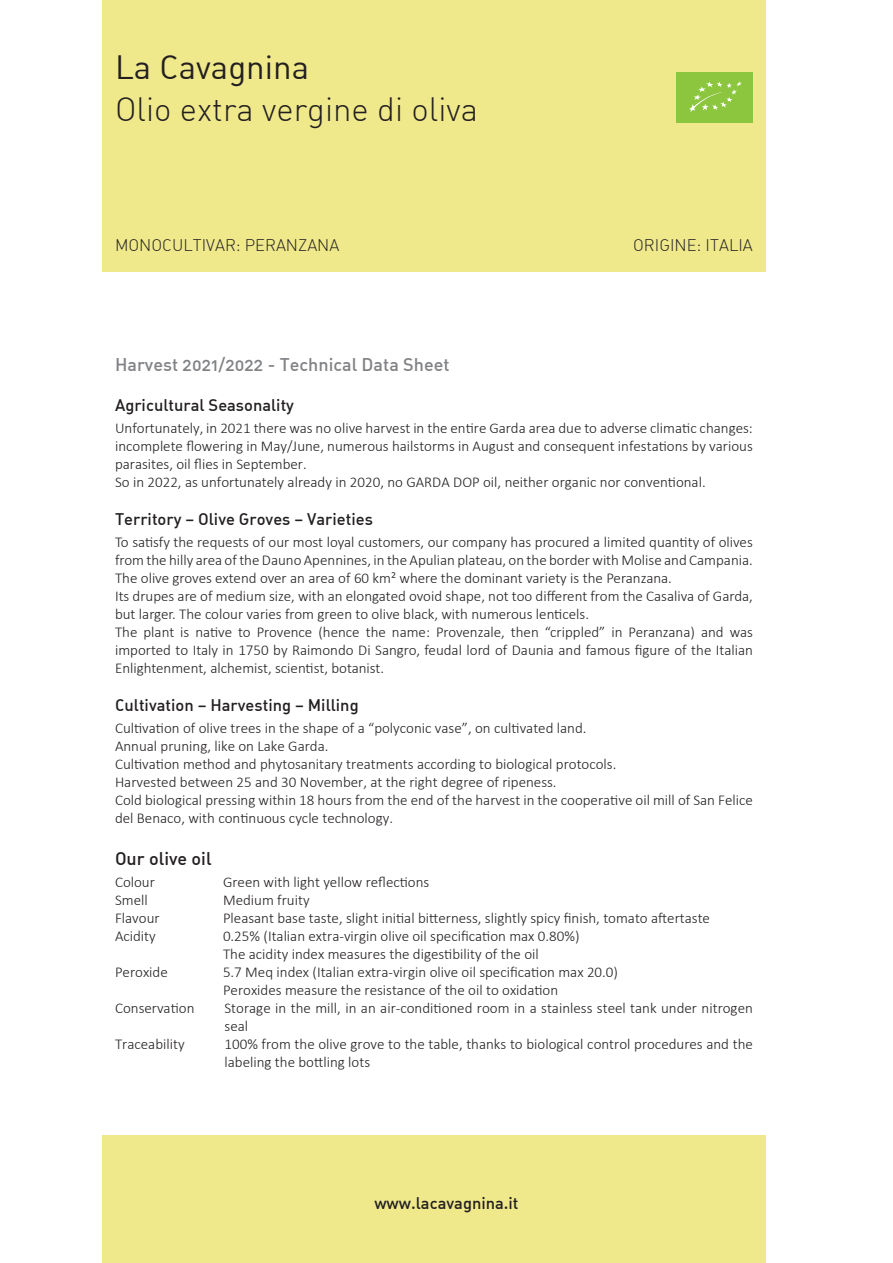
<style>
.page{position:relative;width:893px;height:1263px;background:#fff}
.page>*{position:absolute;margin:0;border:0;box-sizing:border-box;transform-origin:0 0}
.t1{font:300 33px "DIN Alternate";color:#231f20}
.t2{font:33px "DIN Alternate";color:#231f20}
.t3{font:500 18px "DIN Alternate";color:#808285}
.t4{font:500 18px "DIN Alternate";color:#231f20}
.t5{font:500 16.5px "DIN Alternate";color:#231f20}
.t6{font:300 16.5px "DIN Alternate";color:#231f20}
.t7{font:300 15px/18px "Calibri";color:#231f20}
</style>
<div class="page">
<div style="left:102px;top:1135px;width:664px;height:128px;background:#efe98c"></div>
<div style="left:102px;top:0;width:664px;height:271px;background:#efe98c"></div>
<div style="left:676px;top:72px;width:77px;height:50px;background:#8bc63e"></div>
<svg style="left:689px;top:81px;width:53px;height:31px"></svg>
<h1 class="t2" style="left:115px;top:46px;width:196px">La Cavagnina</h1>
<h1 class="t1" style="left:115px;top:88px;width:364px">Olio extra vergine di oliva</h1>
<p class="t6" style="left:115px;top:234px;width:226px">MONOCULTIVAR: PERANZANA</p>
<p class="t6" style="left:633px;top:234px;width:121px">ORIGINE: ITALIA</p>
<p class="t3" style="left:115px;top:353px;width:336px">Harvest 2021/2022 - Technical Data Sheet</p>
<p class="t5" style="left:115px;top:395px;width:181px">Agricultural Seasonality</p>
<p class="t7" style="left:115px;top:419px;width:639px">Unfortunately, in 2021 there was no olive harvest in the entire Garda area due to adverse climatic changes: incomplete flowering in May/June, numerous hailstorms in August and consequent infestations by various parasites, oil flies in September.<br>So in 2022, as unfortunately already in 2020, no GARDA DOP oil, neither organic nor conventional.</p>
<p class="t5" style="left:115px;top:509px;width:259px">Territory – Olive Groves – Varieties</p>
<p class="t7" style="left:115px;top:533px;width:639px">To satisfy the requests of our most loyal customers, our company has procured a limited quantity of olives from the hilly area of the Dauno Apennines, in the Apulian plateau, on the border with Molise and Campania.<br>The olive groves extend over an area of 60 km² where the dominant variety is the Peranzana.<br>Its drupes are of medium size, with an elongated ovoid shape, not too different from the Casaliva of Garda, but larger. The colour varies from green to olive black, with numerous lenticels.<br>The plant is native to Provence (hence the name: Provenzale, then “crippled” in Peranzana) and was imported to Italy in 1750 by Raimondo Di Sangro, feudal lord of Daunia and famous figure of the Italian Enlightenment, alchemist, scientist, botanist.</p>
<p class="t5" style="left:115px;top:695px;width:245px">Cultivation – Harvesting – Milling</p>
<p class="t7" style="left:115px;top:719px;width:639px">Cultivation of olive trees in the shape of a “polyconic vase”, on cultivated land.<br>Annual pruning, like on Lake Garda.<br>Cultivation method and phytosanitary treatments according to biological protocols.<br>Harvested between 25 and 30 November, at the right degree of ripeness.<br>Cold biological pressing within 18 hours from the end of the harvest in the cooperative oil mill of San Felice del Benaco, with continuous cycle technology.</p>
<p class="t4" style="left:115px;top:847px;width:98px">Our olive oil</p>
<p class="t7" style="left:115px;top:873px;width:41px">Colour</p>
<p class="t7" style="left:223px;top:873px;width:208px">Green with light yellow reflections</p>
<p class="t7" style="left:115px;top:891px;width:34px">Smell</p>
<p class="t7" style="left:223px;top:891px;width:88px">Medium fruity</p>
<p class="t7" style="left:115px;top:909px;width:46px">Flavour</p>
<p class="t7" style="left:223px;top:909px;width:488px">Pleasant base taste, slight initial bitterness, slightly spicy finish, tomato aftertaste</p>
<p class="t7" style="left:115px;top:927px;width:42px">Acidity</p>
<p class="t7" style="left:223px;top:927px;width:358px">0.25% (Italian extra-virgin olive oil specification max 0.80%)<br>The acidity index measures the digestibility of the oil</p>
<p class="t7" style="left:115px;top:963px;width:54px">Peroxide</p>
<p class="t7" style="left:223px;top:963px;width:396px">5.7 Meq index (Italian extra-virgin olive oil specification max 20.0)<br>Peroxides measure the resistance of the oil to oxidation</p>
<p class="t7" style="left:115px;top:999px;width:81px">Conservation</p>
<p class="t7" style="left:225px;top:999px;width:530px">Storage in the mill, in an air-conditioned room in a stainless steel tank under nitrogen seal</p>
<p class="t7" style="left:115px;top:1035px;width:71px">Traceability</p>
<p class="t7" style="left:225px;top:1035px;width:530px">100% from the olive grove to the table, thanks to biological control procedures and the labeling the bottling lots</p>
<p class="t5" style="left:374px;top:1192px;width:146px">www.lacavagnina.it</p>
</div>
